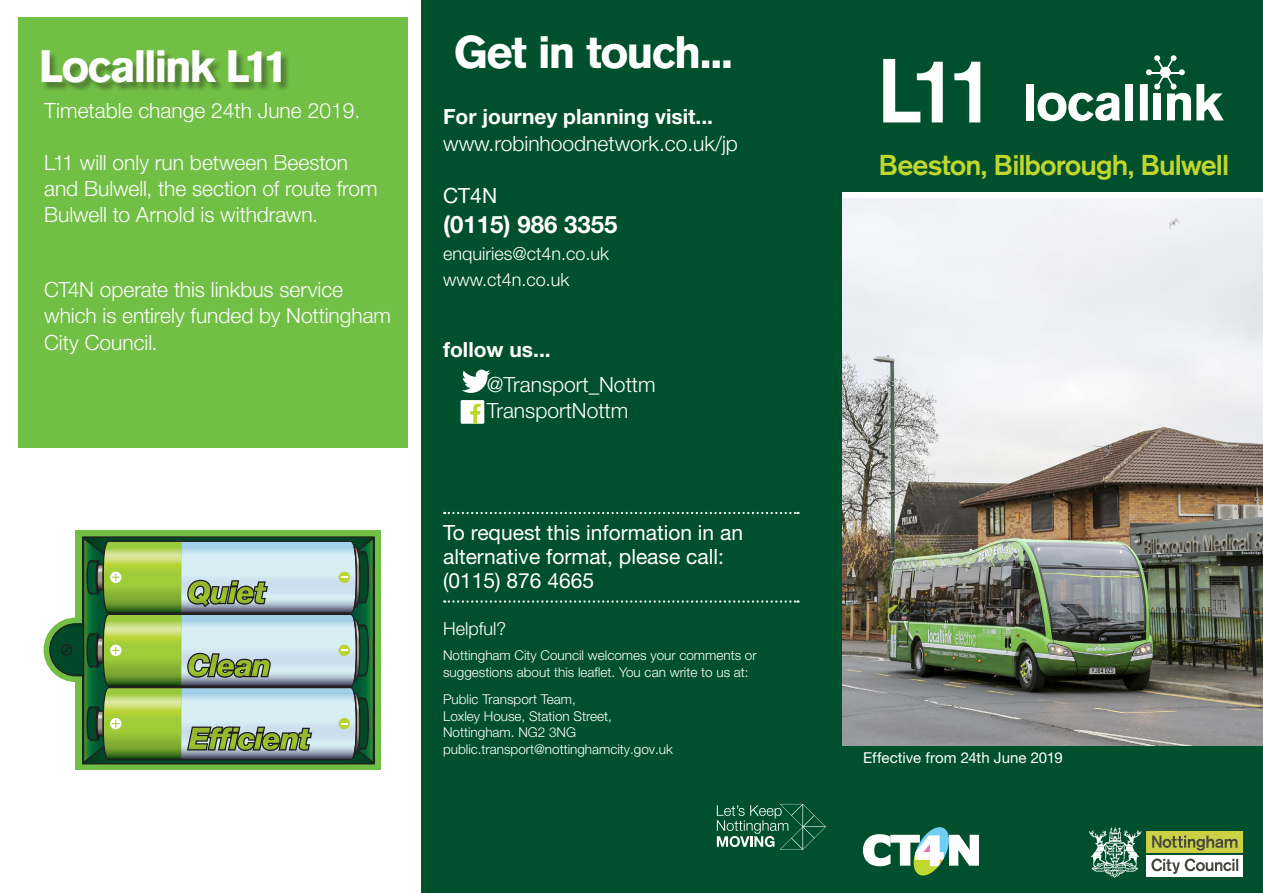
<style>
.page{position:relative;width:1263px;height:893px;background:#fff}
.page>*{position:absolute;margin:0;border:0;box-sizing:border-box;transform-origin:0 0}
.Body_text{font:500 90px "Akzidenz Grotesk BQ";color:#fff}
.Body_text-2{font:700 45px "Akzidenz Grotesk BQ";letter-spacing:-.045em;color:#fff}
.Body_text-3{font:500 28.5px "Akzidenz Grotesk BQ";letter-spacing:-.035em;color:#c1d72f}
.t1{font:700 24px "Helvetica Neue LT Pro";color:#fff}
.Body_text-4{font:300 21px/26.2px "Helvetica Neue LT Pro";color:#fff}
.t2{font:21px/24px "Helvetica Neue LT Pro";color:#fff}
.t3{font:700 21px "Helvetica Neue LT Pro";color:#fff}
.t4{font:300 18px/26.2px "Helvetica Neue LT Pro";color:#fff}
.Body_text-5{font:15px "Helvetica Neue LT Pro";color:#fff}
.t5{font:300 13.5px/16.5px "Helvetica Neue LT Pro";color:#fff}
</style>
<div class="page">
<div style="left:842px;top:0;width:421px;height:192px;background:#00502e"></div>
<img style="left:842px;top:198px;width:421px;height:548px">
<div style="left:1140px;top:84px;width:8px;height:36px;background:#fff"></div>
<svg style="left:1146px;top:55px;width:78px;height:65px"></svg>
<div style="left:1026px;top:84px;width:8px;height:36px;background:#fff"></div>
<svg style="left:1037px;top:92px;width:83px;height:29px"></svg>
<div style="left:1125px;top:84px;width:8px;height:36px;background:#fff"></div>
<div style="left:842px;top:746px;width:421px;height:147px;background:#00502e"></div>
<div style="left:421px;top:0;width:421px;height:893px;background:#00502e"></div>
<svg style="left:444px;top:512px;width:354px;height:2px"></svg>
<svg style="left:444px;top:600px;width:354px;height:3px"></svg>
<svg style="left:717px;top:804px;width:109px;height:46px"></svg>
<svg style="left:462px;top:370px;width:28px;height:23px"></svg>
<div style="left:461px;top:400px;width:23px;height:24px;background:#fff"></div>
<svg style="left:470px;top:404px;width:11px;height:20px"></svg>
<div style="left:1146px;top:855px;width:97px;height:21px;background:#fff"></div>
<div style="left:1146px;top:831px;width:97px;height:22px;background:#ccd045"></div>
<svg style="left:1089px;top:827px;width:53px;height:51px"></svg>
<svg style="left:1152px;top:835px;width:85px;height:15px"></svg>
<svg style="left:1151px;top:858px;width:87px;height:16px"></svg>
<svg style="left:863px;top:827px;width:116px;height:49px"></svg>
<div style="left:19px;top:17px;width:389px;height:431px;background:#71bf44"></div>
<div style="left:42px;top:51px;width:249px;height:41px;background:#231f20;opacity:.4"></div>
<svg style="left:76px;top:530px;width:305px;height:240px;fill:#71bf44"></svg>
<svg style="left:44px;top:537px;width:330px;height:227px"></svg>
<p class="Body_text-2" style="left:39px;top:41px;width:251px">Locallink L11</p>
<p class="Body_text-4" style="left:44px;top:97px;width:318px">Timetable change 24th June 2019.</p>
<p class="Body_text-4" style="left:44px;top:149px;width:335px">L11 will only run between Beeston and Bulwell, the section of route from<br>Bulwell to Arnold is withdrawn.</p>
<p class="Body_text-4" style="left:44px;top:276px;width:348px">CT4N operate this linkbus service which is entirely funded by Nottingham<br>City Council.</p>
<p class="Body_text-2" style="left:454px;top:26px;width:280px">Get in touch...</p>
<p class="t3" style="left:443px;top:104px;width:271px">For journey planning visit...</p>
<p class="Body_text-4" style="left:443px;top:130px;width:296px">www.robinhoodnetwork.co.uk/jp</p>
<p class="t2" style="left:443px;top:183px;width:56px">CT4N</p>
<p class="t1" style="left:443px;top:210px;width:176px">(0115) 986 3355</p>
<p class="t4" style="left:443px;top:240px;width:168px">enquiries@ct4n.co.uk www.ct4n.co.uk</p>
<p class="t3" style="left:443px;top:337px;width:109px">follow us...</p>
<p class="Body_text-4" style="left:487px;top:371px;width:170px">@Transport_Nottm<br>TransportNottm</p>
<p class="t2" style="left:443px;top:520px;width:301px">To request this information in an alternative format, please call: (0115) 876 4665</p>
<p class="t4" style="left:443px;top:615px;width:65px">Helpful?</p>
<p class="t5" style="left:443px;top:647px;width:315px">Nottingham City Council welcomes your comments or suggestions about this leaflet. You can write to us at:</p>
<p class="t5" style="left:443px;top:691px;width:231px">Public Transport Team,<br>Loxley House, Station Street,<br>Nottingham. NG2 3NG public.transport@nottinghamcity.gov.uk</p>
<p class="Body_text" style="left:876px;top:36px;width:124px">L11</p>
<p class="Body_text-3" style="left:878px;top:147px;width:352px">Beeston, Bilborough, Bulwell</p>
<p class="Body_text-5" style="left:863px;top:749px;width:201px">Effective from 24th June 2019</p>
</div>
